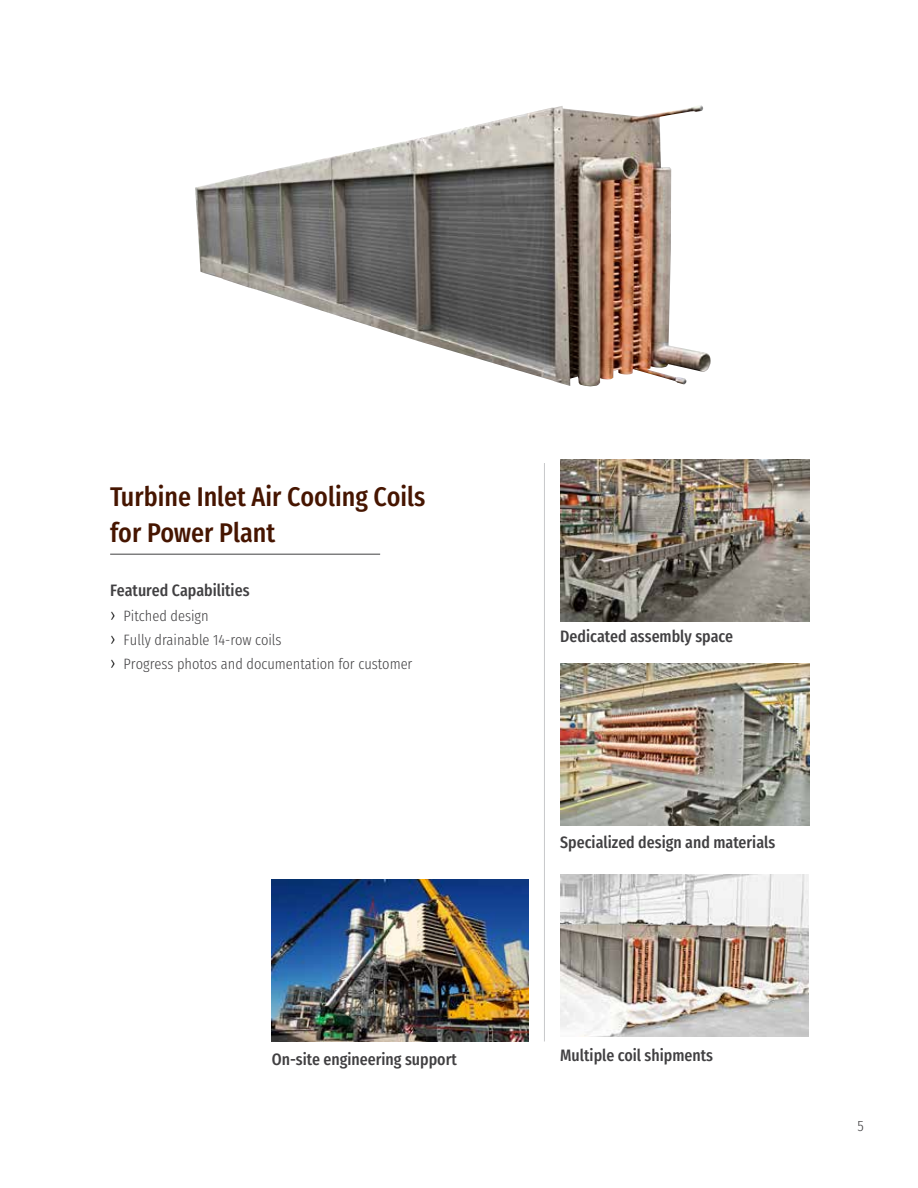
<style>
.page{position:relative;width:918px;height:1188px;background:#fff}
.page>*{position:absolute;margin:0;border:0;box-sizing:border-box;transform-origin:0 0}
.t1{font:500 27px/36px "Fira Sans Condensed";color:#461500}
.t2{font:500 16.5px "Fira Sans Condensed";color:#414042}
.t3{font:300 15px/24px "Fira Sans Condensed";color:#414042}
.s1{font-size:18px;color:#000}
</style>
<div class="page">
<img style="left:272px;top:879px;width:256px;height:162px">
<hr style="left:544px;top:463px;width:1px;height:578px;background:#c7c8ca">
<img style="left:195px;top:105px;width:516px;height:282px">
<img style="left:560px;top:663px;width:250px;height:162px">
<img style="left:560px;top:459px;width:250px;height:162px">
<img style="left:560px;top:875px;width:249px;height:162px">
<hr style="left:110px;top:554px;width:270px;height:1px;background:#414042">
<h1 class="t1" style="left:110px;top:476px;width:317px">Turbine Inlet Air Cooling Coils for Power Plant</h1>
<p class="t2" style="left:110px;top:575px;width:141px">Featured Capabilities</p>
<p class="t3" style="left:110px;top:602px;width:304px"><span class="s1">›</span> Pitched design<br><span class="s1">›</span> Fully drainable 14-row coils<br><span class="s1">›</span> Progress photos and documentation for customer</p>
<p class="t2" style="left:272px;top:1044px;width:187px">On-site engineering support</p>
<p class="t2" style="left:560px;top:621px;width:174px">Dedicated assembly space</p>
<p class="t2" style="left:560px;top:827px;width:217px">Specialized design and materials</p>
<p class="t2" style="left:560px;top:1040px;width:154px">Multiple coil shipments</p>
<p class="t3" style="left:858px;top:1112px;width:8px">5</p>
</div>
